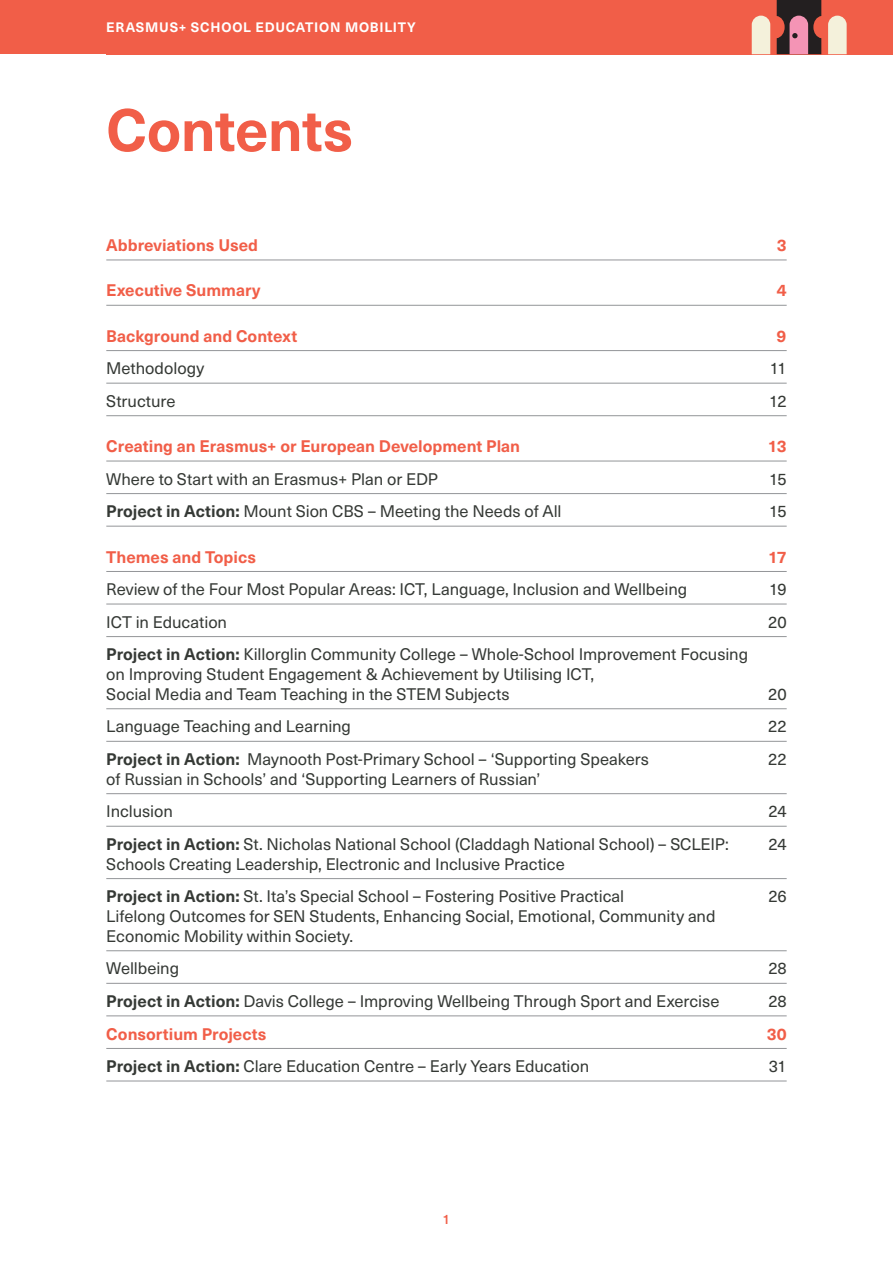
<style>
.page{position:relative;width:893px;height:1263px;background:#fff}
.page>*{position:absolute;margin:0;border:0;box-sizing:border-box;transform-origin:0 0}
.t1{font:700 58.5px "Neue Haas Unica W1 G";letter-spacing:-.015em;color:#f15e48}
.t2{font:16.5px/19.8px "Neue Haas Unica W1 G";letter-spacing:-.005em;color:#353935}
.t3{font:700 16.5px "Neue Haas Unica W1 G";color:#f15e48}
.t4{font:700 13.5px "Neue Haas Unica W1 G";letter-spacing:.055em;color:#fff}
.t5{font:500 13.5px "Neue Haas Unica W1 G";color:#f15e48}
.s1{font-weight:700}
</style>
<div class="page">
<div style="left:0;top:0;width:893px;height:54px;background:#f15e48"></div>
<svg style="left:777px;top:0;width:44px;height:54px;background:#72454d"></svg>
<svg style="left:828px;top:16px;width:19px;height:38px"></svg>
<svg style="left:752px;top:16px;width:18px;height:38px"></svg>
<hr style="left:106px;top:260px;width:681px;height:1px;background:#939598">
<hr style="left:106px;top:305px;width:681px;height:1px;background:#939598">
<hr style="left:106px;top:350px;width:681px;height:1px;background:#939598">
<hr style="left:106px;top:383px;width:681px;height:1px;background:#939598">
<hr style="left:106px;top:415px;width:681px;height:1px;background:#939598">
<hr style="left:106px;top:461px;width:681px;height:1px;background:#939598">
<hr style="left:106px;top:493px;width:681px;height:1px;background:#939598">
<hr style="left:106px;top:526px;width:681px;height:1px;background:#939598">
<hr style="left:106px;top:571px;width:681px;height:1px;background:#939598">
<hr style="left:106px;top:604px;width:681px;height:1px;background:#939598">
<hr style="left:106px;top:636px;width:681px;height:1px;background:#939598">
<hr style="left:106px;top:708px;width:681px;height:1px;background:#939598">
<hr style="left:106px;top:741px;width:681px;height:1px;background:#939598">
<hr style="left:106px;top:793px;width:681px;height:1px;background:#939598">
<hr style="left:106px;top:826px;width:681px;height:1px;background:#939598">
<hr style="left:106px;top:878px;width:681px;height:1px;background:#939598">
<hr style="left:106px;top:950px;width:681px;height:1px;background:#939598">
<hr style="left:106px;top:983px;width:681px;height:1px;background:#939598">
<hr style="left:106px;top:1015px;width:681px;height:1px;background:#939598">
<hr style="left:106px;top:1048px;width:681px;height:1px;background:#939598">
<hr style="left:106px;top:1080px;width:681px;height:1px;background:#939598">
<p class="t4" style="left:106px;top:17px;width:311px">ERASMUS+ SCHOOL EDUCATION MOBILITY</p>
<h1 class="t1" style="left:106px;top:86px;width:248px">Contents</h1>
<p class="t3" style="left:106px;top:233px;width:153px">Abbreviations Used</p>
<p class="t3" style="left:777px;top:233px;width:11px">3</p>
<p class="t3" style="left:106px;top:278px;width:156px">Executive Summary</p>
<p class="t3" style="left:777px;top:278px;width:11px">4</p>
<p class="t3" style="left:106px;top:323px;width:192px">Background and Context</p>
<p class="t3" style="left:777px;top:323px;width:11px">9</p>
<p class="t2" style="left:106px;top:358px;width:99px">Methodology</p>
<p class="t2" style="left:770px;top:358px;width:18px">11</p>
<p class="t2" style="left:106px;top:390px;width:71px">Structure</p>
<p class="t2" style="left:769px;top:390px;width:19px">12</p>
<p class="t3" style="left:106px;top:434px;width:415px">Creating an Erasmus+ or European Development Plan</p>
<p class="t3" style="left:768px;top:434px;width:20px">13</p>
<p class="t2" style="left:106px;top:468px;width:333px">Where to Start with an Erasmus+ Plan or EDP</p>
<p class="t2" style="left:769px;top:468px;width:19px">15</p>
<p class="t2" style="left:106px;top:501px;width:457px"><span class="s1">Project in Action:</span> Mount Sion CBS – Meeting the Needs of All</p>
<p class="t2" style="left:769px;top:501px;width:19px">15</p>
<p class="t3" style="left:106px;top:544px;width:151px">Themes and Topics</p>
<p class="t3" style="left:768px;top:544px;width:20px">17</p>
<p class="t2" style="left:106px;top:578px;width:582px">Review of the Four Most Popular Areas: ICT, Language, Inclusion and Wellbeing</p>
<p class="t2" style="left:769px;top:578px;width:19px">19</p>
<p class="t2" style="left:106px;top:611px;width:122px">ICT in Education</p>
<p class="t2" style="left:768px;top:611px;width:20px">20</p>
<p class="t2" style="left:106px;top:644px;width:643px"><span class="s1">Project in Action:</span> Killorglin Community College – Whole-School Improvement Focusing on Improving Student Engagement &amp; Achievement by Utilising ICT,<br>Social Media and Team Teaching in the STEM Subjects</p>
<p class="t2" style="left:768px;top:683px;width:20px">20</p>
<p class="t2" style="left:106px;top:716px;width:246px">Language Teaching and Learning</p>
<p class="t2" style="left:768px;top:716px;width:20px">22</p>
<p class="t2" style="left:106px;top:748px;width:544px"><span class="s1">Project in Action:</span> Maynooth Post-Primary School – ‘Supporting Speakers</p>
<p class="t2" style="left:768px;top:748px;width:20px">22</p>
<p class="t2" style="left:106px;top:762px;width:436px;line-height:32.5px">of Russian in Schools’ and ‘Supporting Learners of Russian’<br>Inclusion</p>
<p class="t2" style="left:769px;top:801px;width:20px">24</p>
<p class="t2" style="left:106px;top:833px;width:624px"><span class="s1">Project in Action:</span> St. Nicholas National School (Claddagh National School) – SCLEIP:</p>
<p class="t2" style="left:769px;top:833px;width:20px">24</p>
<p class="t2" style="left:106px;top:847px;width:519px;line-height:32.5px">Schools Creating Leadership, Electronic and Inclusive Practice<br><span class="s1">Project in Action:</span> St. Ita’s Special School – Fostering Positive Practical</p>
<p class="t2" style="left:768px;top:885px;width:20px">26</p>
<p class="t2" style="left:106px;top:905px;width:611px">Lifelong Outcomes for SEN Students, Enhancing Social, Emotional, Community and<br>Economic Mobility within Society.</p>
<p class="t2" style="left:106px;top:958px;width:74px">Wellbeing</p>
<p class="t2" style="left:768px;top:958px;width:20px">28</p>
<p class="t2" style="left:106px;top:990px;width:615px"><span class="s1">Project in Action:</span> Davis College – Improving Wellbeing Through Sport and Exercise</p>
<p class="t2" style="left:768px;top:990px;width:20px">28</p>
<p class="t3" style="left:106px;top:1021px;width:162px">Consortium Projects</p>
<p class="t3" style="left:767px;top:1021px;width:21px">30</p>
<p class="t2" style="left:106px;top:1055px;width:485px"><span class="s1">Project in Action:</span> Clare Education Centre – Early Years Education</p>
<p class="t2" style="left:769px;top:1055px;width:19px">31</p>
<p class="t5" style="left:443px;top:1209px;width:9px">1</p>
</div>
